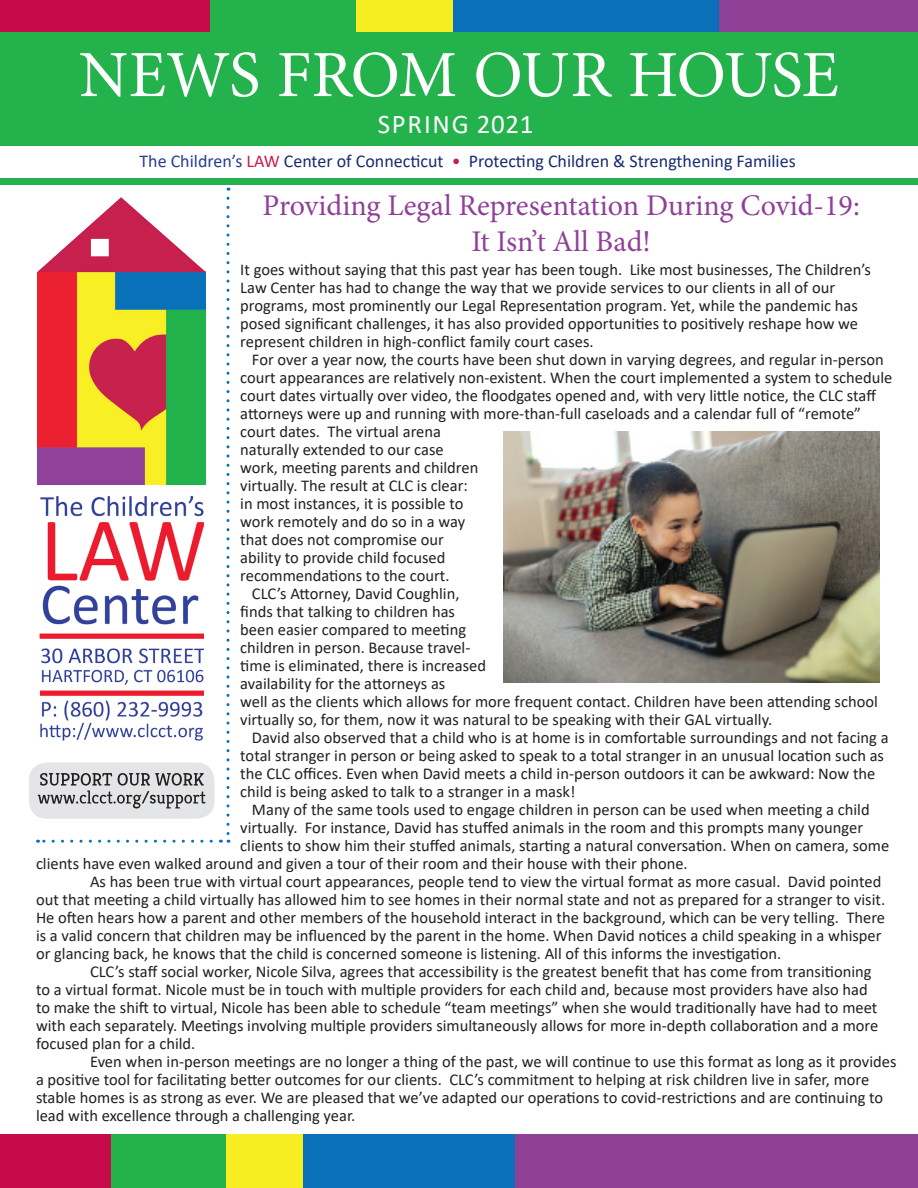
<style>
.page{position:relative;width:918px;height:1188px;background:#fff}
.page>*{position:absolute;margin:0;border:0;box-sizing:border-box;transform-origin:0 0}
.TOC_Head{font:66px "Minion Pro";letter-spacing:-.02em;color:#fff}
.t1{font:30px "Minion Pro";color:#8f4198}
.TOC_Head-2{font:27px "Calibri";letter-spacing:.065em;color:#fff}
.TOC_Head-3{font:18px "Calibri";color:#182c6f}
.t2{font:16.5px/18px "Calibri";color:#231f20}
.s1{color:#253f8e}
.s2{color:#c61e4d}
</style>
<div class="page">
<div style="left:453px;top:0;width:270px;height:33px;background:#0970b9"></div>
<div style="left:0;top:0;width:210px;height:33px;background:#c70b4a"></div>
<div style="left:210px;top:0;width:146px;height:33px;background:#23b24b"></div>
<div style="left:356px;top:0;width:97px;height:33px;background:#f7ee22"></div>
<div style="left:720px;top:0;width:198px;height:33px;background:#8f4198"></div>
<div style="left:0;top:32px;width:918px;height:114px;background:#23b24b"></div>
<svg style="left:227px;top:198px;width:3px;height:645px"></svg>
<div style="left:29px;top:763px;width:186px;height:56px;background:#e4e5e6;border-radius:18px"></div>
<svg style="left:38px;top:773px;width:168px;height:35px"></svg>
<img style="left:39px;top:495px;width:164px;height:246px">
<svg style="left:38px;top:840px;width:173px;height:3px"></svg>
<img style="left:38px;top:197px;width:167px;height:287px">
<div style="left:303px;top:1134px;width:213px;height:54px;background:#0970b9"></div>
<div style="left:0;top:1134px;width:111px;height:54px;background:#c70b4a"></div>
<div style="left:111px;top:1134px;width:115px;height:54px;background:#23b24b"></div>
<div style="left:226px;top:1134px;width:77px;height:54px;background:#f7ee22"></div>
<div style="left:0;top:178px;width:918px;height:7px;background:#23b24b"></div>
<div style="left:516px;top:1134px;width:402px;height:54px;background:#8f4198"></div>
<img style="left:504px;top:432px;width:375px;height:250px">
<p class="TOC_Head" style="left:79px;top:31px;width:762px">NEWS FROM OUR HOUSE</p>
<p class="TOC_Head-2" style="left:378px;top:105px;width:157px">SPRING 2021</p>
<p class="TOC_Head-3" style="left:139px;top:149px;width:658px"><span class="s1">The Children’s</span> <span class="s2">LAW</span> Center of Connecticut <span class="s2">•</span> Protecting Children &amp; Strengthening Families</p>
<p class="t1" style="left:262px;top:186px;width:599px">Providing Legal Representation During Covid-19:</p>
<p class="t1" style="left:471px;top:222px;width:181px">It Isn’t All Bad!</p>
<p class="t2" style="left:240px;top:260px;width:632px">It goes without saying that this past year has been tough. Like most businesses, The Children’s Law Center has had to change the way that we provide services to our clients in all of our programs, most prominently our Legal Representation program. Yet, while the pandemic has posed significant challenges, it has also provided opportunities to positively reshape how we represent children in high-conflict family court cases.</p>
<p class="t2" style="left:240px;top:350px;width:654px;text-indent:12px">For over a year now, the courts have been shut down in varying degrees, and regular in-person court appearances are relatively non-existent. When the court implemented a system to schedule court dates virtually over video, the floodgates opened and, with very little notice, the CLC staff attorneys were up and running with more-than-full caseloads and a calendar full of “remote” court dates. The virtual arena<br>naturally extended to our case<br>work, meeting parents and children<br>virtually. The result at CLC is clear:<br>in most instances, it is possible to<br>work remotely and do so in a way<br>that does not compromise our<br>ability to provide child focused<br>recommendations to the court.</p>
<p class="t2" style="left:240px;top:584px;width:639px;text-indent:12px">CLC’s Attorney, David Coughlin,<br>finds that talking to children has<br>been easier compared to meeting<br>children in person. Because travel-<br>time is eliminated, there is increased<br>availability for the attorneys as<br>well as the clients which allows for more frequent contact. Children have been attending school virtually so, for them, now it was natural to be speaking with their GAL virtually.</p>
<p class="t2" style="left:240px;top:728px;width:650px;text-indent:12px">David also observed that a child who is at home is in comfortable surroundings and not facing a total stranger in person or being asked to speak to a total stranger in an unusual location such as the CLC offices. Even when David meets a child in-person outdoors it can be awkward: Now the child is being asked to talk to a stranger in a mask!</p>
<p class="t2" style="left:252px;top:800px;width:619px">Many of the same tools used to engage children in person can be used when meeting a child</p>
<p class="t2" style="left:240px;top:818px;width:624px">virtually. For instance, David has stuffed animals in the room and this prompts many younger</p>
<p class="t2" style="left:240px;top:836px;width:651px">clients to show him their stuffed animals, starting a natural conversation. When on camera, some</p>
<p class="t2" style="left:36px;top:854px;width:653px">clients have even walked around and given a tour of their room and their house with their phone.</p>
<p class="t2" style="left:36px;top:872px;width:851px;text-indent:54px">As has been true with virtual court appearances, people tend to view the virtual format as more casual. David pointed out that meeting a child virtually has allowed him to see homes in their normal state and not as prepared for a stranger to visit.<br>He often hears how a parent and other members of the household interact in the background, which can be very telling. There is a valid concern that children may be influenced by the parent in the home. When David notices a child speaking in a whisper or glancing back, he knows that the child is concerned someone is listening. All of this informs the investigation.</p>
<p class="t2" style="left:36px;top:962px;width:844px;text-indent:54px">CLC’s staff social worker, Nicole Silva, agrees that accessibility is the greatest benefit that has come from transitioning to a virtual format. Nicole must be in touch with multiple providers for each child and, because most providers have also had to make the shift to virtual, Nicole has been able to schedule “team meetings” when she would traditionally have had to meet with each separately. Meetings involving multiple providers simultaneously allows for more in-depth collaboration and a more focused plan for a child.</p>
<p class="t2" style="left:36px;top:1052px;width:862px;text-indent:54px">Even when in-person meetings are no longer a thing of the past, we will continue to use this format as long as it provides a positive tool for facilitating better outcomes for our clients. CLC’s commitment to helping at risk children live in safer, more stable homes is as strong as ever. We are pleased that we’ve adapted our operations to covid-restrictions and are continuing to lead with excellence through a challenging year.</p>
</div>
